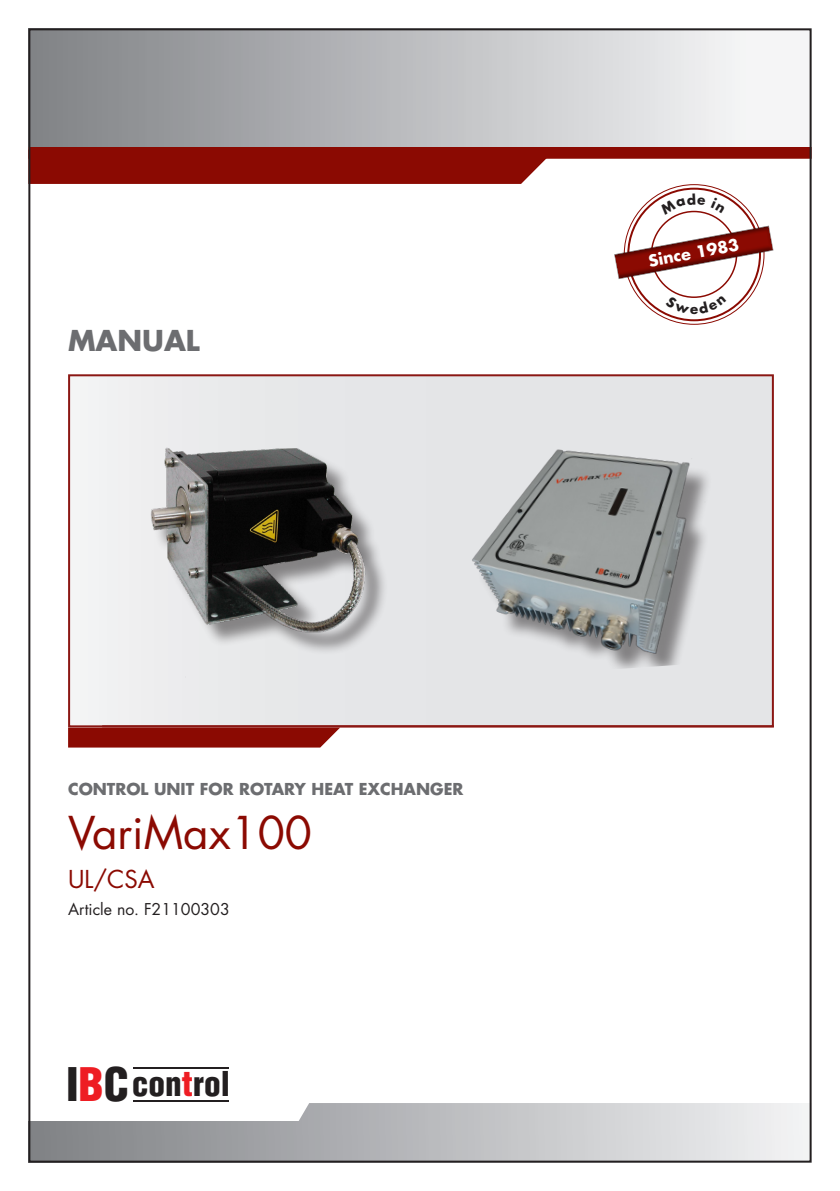
<style>
.page{position:relative;width:840px;height:1191px;background:#fff}
.page>*{position:absolute;margin:0;border:0;box-sizing:border-box;transform-origin:0 0}
.Rubrik_luft_1mm{font:44px "Futura";color:#8b0a02}
.t1{font:33.4px "Switzerland Cond Black Plain";color:#231f20}
.Rubrik_luft_1mm-2{font:700 28px "Futura";color:#6c6d70}
.t2{font:24px "Futura";color:#8b0a02}
.Rubrik_luft_1mm-3{font:700 16px "Futura";color:#6c6d70}
.t3{font:15.8px "Futura";color:#231f20}
.t4{font:700 15.8px "Futura";color:#fff}
.s1{font-size:45.2px}
.s2{font-size:45.2px;color:#ee1d23}
.s3{color:#ee1d23}
</style>
<div class="page">
<div style="left:28px;top:135px;width:783px;height:24px;background:#8b0a02"></div>
<div style="left:28px;top:28px;width:783px;height:119px;background:linear-gradient(to right,#7e8084,#fbfbfc)"></div>
<svg style="left:31px;top:158px;width:524px;height:26px"></svg>
<div style="left:28px;top:1121px;width:783px;height:41px;background:linear-gradient(to right,#7e8083,#f2f2f4)"></div>
<svg style="left:31px;top:1103px;width:777px;height:32px"></svg>
<hr style="left:133px;top:1066px;width:95px;height:2px;background:#231f20">
<hr style="left:133px;top:1100px;width:95px;height:2px;background:#231f20">
<svg style="left:68px;top:727px;width:272px;height:20px"></svg>
<div style="left:69px;top:375px;width:703px;height:351px;background:linear-gradient(to right,#edeeef,#e1e2e4)"></div>
<hr style="left:102px;top:725px;width:671px;height:2px;background:#8b1713">
<img style="left:453px;top:410px;width:310px;height:267px">
<img style="left:102px;top:415px;width:334px;height:271px">
<svg style="left:614px;top:225px;width:159px;height:54px"></svg>
<svg style="left:659px;top:193px;width:65px;height:21px"></svg>
<svg style="left:665px;top:295px;width:60px;height:19px"></svg>
<p class="Rubrik_luft_1mm-2" style="left:68px;top:321px;width:133px">MANUAL</p>
<p class="Rubrik_luft_1mm-3" style="left:68px;top:778px;width:396px">CONTROL UNIT FOR ROTARY HEAT EXCHANGER</p>
<p class="Rubrik_luft_1mm" style="left:68px;top:805px;width:245px">VariMax100</p>
<p class="t2" style="left:68px;top:863px;width:88px">UL/CSA</p>
<p class="t3" style="left:68px;top:898px;width:163px">Article no. F21100303</p>
<h2 class="t1" style="left:66px;top:1063px;width:165px"><span class="s1">I</span><span class="s2">B</span><span class="s1">C</span>con<span class="s3">t</span>rol</h2>
<p class="t4" style="left:646px;top:251px;width:93px;rotate:-11deg">Since 1983</p>
</div>
